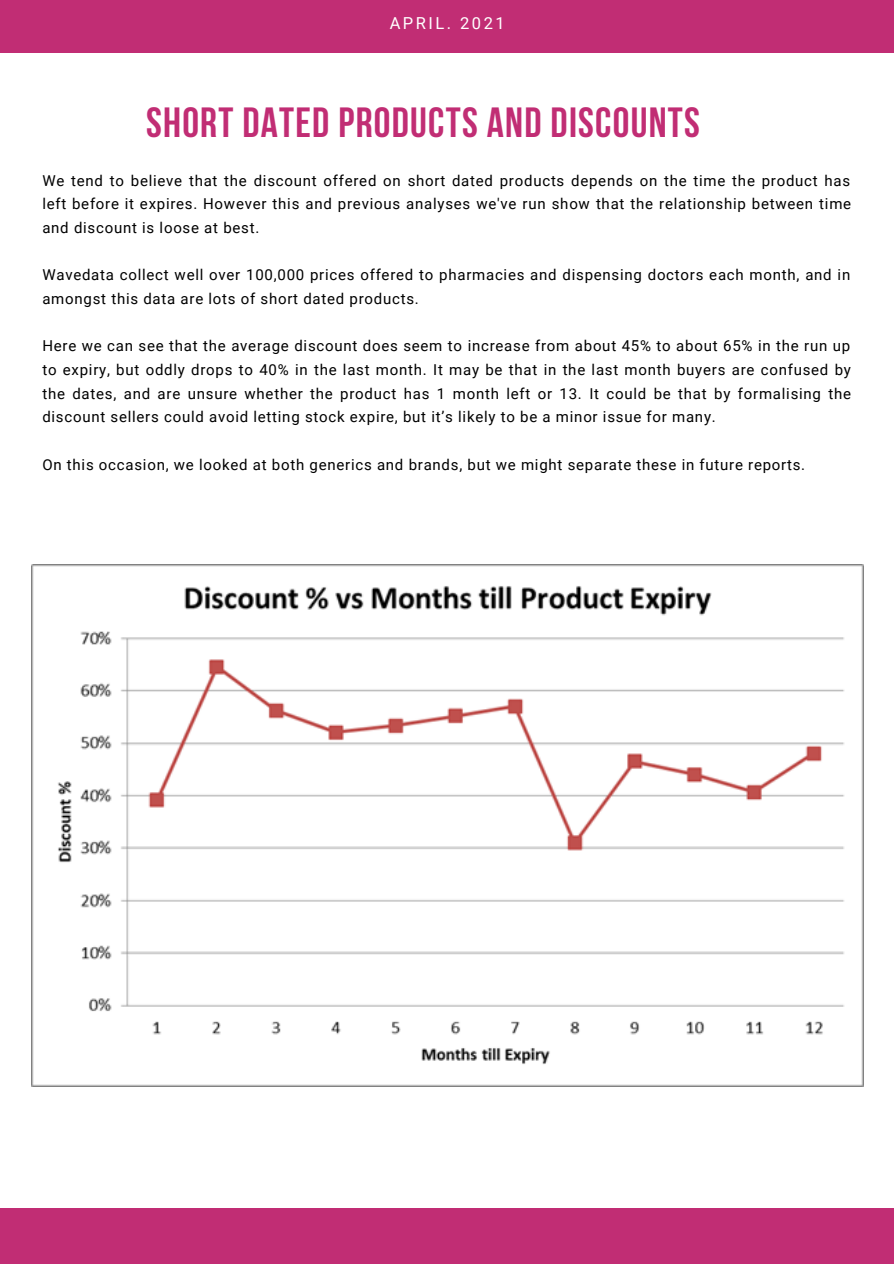
<style>
.page{position:relative;width:894px;height:1264px;background:#fff}
.page>*{position:absolute;margin:0;border:0;box-sizing:border-box;transform-origin:0 0}
.t1{font:700 42px "Bebas Neue";letter-spacing:.03em;color:#c12d74}
.t2{font:16.5px "Roboto";letter-spacing:.15em;color:#fff}
.t3{font:15px/23.7px "Roboto";letter-spacing:.05em;color:#000;text-align:justify}
</style>
<div class="page">
<div style="left:0;top:0;width:893px;height:52px;background:#c12d74"></div>
<div style="left:0;top:1208px;width:893px;height:55px;background:#c12d74"></div>
<img style="left:31px;top:564px;width:831px;height:522px">
<p class="t2" style="left:389px;top:14px;width:116px">APRIL. 2021</p>
<p class="t1" style="left:146px;top:105px;width:555px">SHORT DATED PRODUCTS AND DISCOUNTS</p>
<p class="t3" style="left:42px;top:169px;width:810px">We tend to believe that the discount offered on short dated products depends on the time the product has left before it expires. However this and previous analyses we've run show that the relationship between time and discount is loose at best.</p>
<p class="t3" style="left:42px;top:263px;width:809px">Wavedata collect well over 100,000 prices offered to pharmacies and dispensing doctors each month, and in amongst this data are lots of short dated products.</p>
<p class="t3" style="left:42px;top:334px;width:810px">Here we can see that the average discount does seem to increase from about 45% to about 65% in the run up to expiry, but oddly drops to 40% in the last month. It may be that in the last month buyers are confused by the dates, and are unsure whether the product has 1 month left or 13. It could be that by formalising the discount sellers could avoid letting stock expire, but it’s likely to be a minor issue for many.</p>
<p class="t3" style="left:42px;top:452px;width:764px">On this occasion, we looked at both generics and brands, but we might separate these in future reports.</p>
</div>
